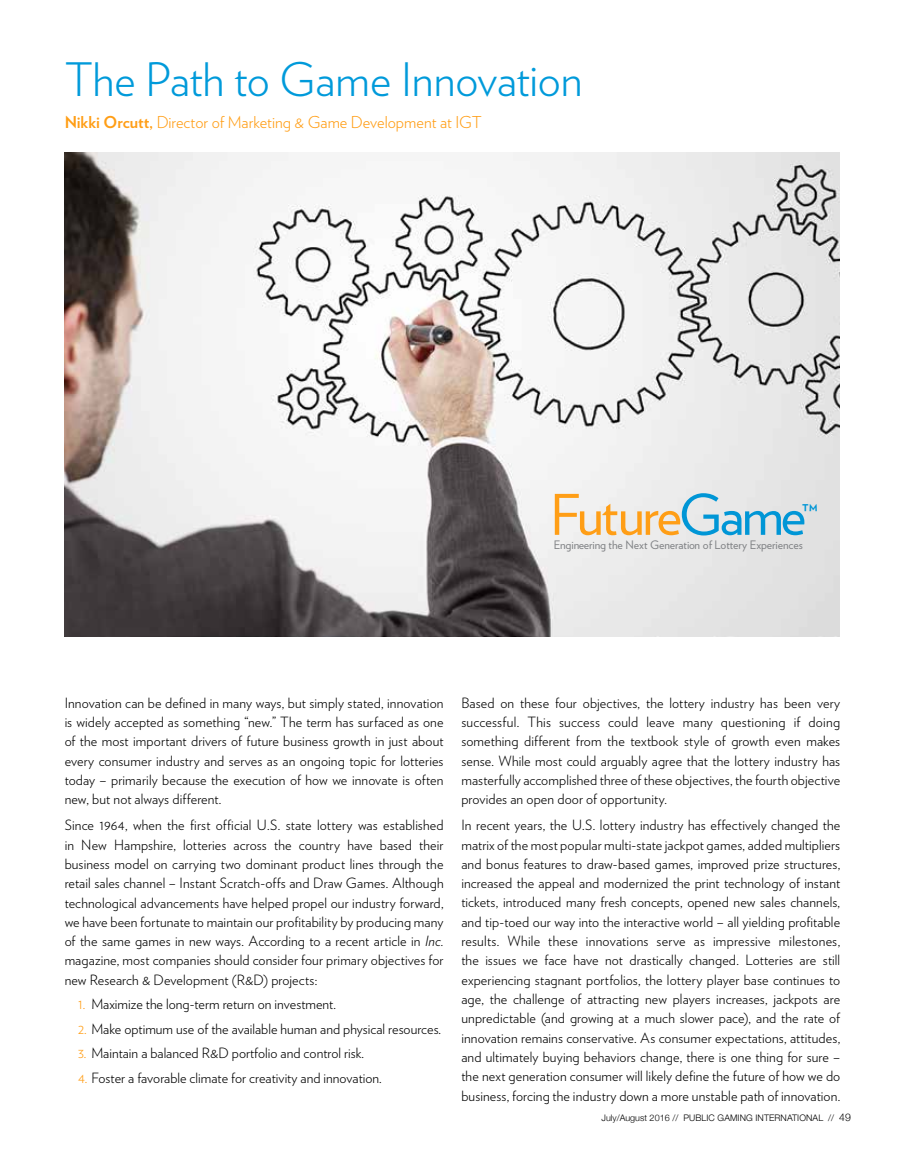
<style>
.page{position:relative;width:905px;height:1175px;background:#fff}
.page>*{position:absolute;margin:0;border:0;box-sizing:border-box;transform-origin:0 0}
.t1{font:55.8px "Verlag";letter-spacing:-.04em;color:#ff9e16}
.t2{font:300 46.05px "Verlag";letter-spacing:-.005em;color:#009ada}
.t3{font:300 16.35px "Verlag";color:#ff9e16}
.t4{font:300 14.1px/19.4px "Verlag";color:#000;text-align:justify}
.t5{font:11.7px "Verlag";color:#808285}
.t6{font:300 9px "Helvetica Neue";letter-spacing:.01em;color:#000}
.s1{font-weight:700}
.s2{color:#0096d6}
.s3{font-size:32.55px;color:#0096d6}
.s4{font-style:italic}
.s5{color:#ff9e16}
.s6{font-size:10.5px}
</style>
<div class="page">
<img style="left:65px;top:152px;width:774px;height:484px">
<h2 class="t2" style="left:65px;top:46px;width:519px">The Path to Game Innovation</h2>
<p class="t3" style="left:65px;top:110px;width:419px"><span class="s1">Nikki Orcutt,</span> Director of Marketing &amp; Game Development at IGT</p>
<h1 class="t1" style="left:550px;top:473px;width:269px">Future<span class="s2">Game</span><span class="s3">™</span></h1>
<p class="t5" style="left:554px;top:535px;width:251px">Engineering the Next Generation of Lottery Experiences</p>
<p class="t4" style="left:65px;top:692px;width:380px">Innovation can be defined in many ways, but simply stated, innovation is widely accepted as something “new.” The term has surfaced as one of the most important drivers of future business growth in just about every consumer industry and serves as an ongoing topic for lotteries today – primarily because the execution of how we innovate is often new, but not always different.</p>
<p class="t4" style="left:65px;top:814px;width:380px">Since 1964, when the first official U.S. state lottery was established in New Hampshire, lotteries across the country have based their business model on carrying two dominant product lines through the retail sales channel – Instant Scratch-offs and Draw Games. Although technological advancements have helped propel our industry forward, we have been fortunate to maintain our profitability by producing many of the same games in new ways. According to a recent article in <span class="s4">Inc. </span>magazine, most companies should consider four primary objectives for new Research &amp; Development (R&amp;D) projects:</p>
<p class="t4" style="left:78px;top:993px;width:259px"><span class="s5">1.</span> Maximize the long-term return on investment.</p>
<p class="t4" style="left:78px;top:1018px;width:364px"><span class="s5">2.</span> Make optimum use of the available human and physical resources.</p>
<p class="t4" style="left:78px;top:1042px;width:287px"><span class="s5">3.</span> Maintain a balanced R&amp;D portfolio and control risk.</p>
<p class="t4" style="left:78px;top:1067px;width:305px"><span class="s5">4.</span> Foster a favorable climate for creativity and innovation.</p>
<p class="t4" style="left:461px;top:692px;width:380px">Based on these four objectives, the lottery industry has been very successful. This success could leave many questioning if doing something different from the textbook style of growth even makes sense. While most could arguably agree that the lottery industry has masterfully accomplished three of these objectives, the fourth objective provides an open door of opportunity.</p>
<p class="t4" style="left:461px;top:814px;width:380px">In recent years, the U.S. lottery industry has effectively changed the matrix of the most popular multi-state jackpot games, added multipliers and bonus features to draw-based games, improved prize structures, increased the appeal and modernized the print technology of instant tickets, introduced many fresh concepts, opened new sales channels, and tip-toed our way into the interactive world – all yielding profitable results. While these innovations serve as impressive milestones, the issues we face have not drastically changed. Lotteries are still experiencing stagnant portfolios, the lottery player base continues to age, the challenge of attracting new players increases, jackpots are unpredictable (and growing at a much slower pace), and the rate of innovation remains conservative. As consumer expectations, attitudes, and ultimately buying behaviors change, there is one thing for sure – the next generation consumer will likely define the future of how we do business, forcing the industry down a more unstable path of innovation.</p>
<p class="t6" style="left:601px;top:1110px;width:251px">July/August 2016 // PUBLIC GAMING INTERNATIONAL // <span class="s6">49</span></p>
</div>
